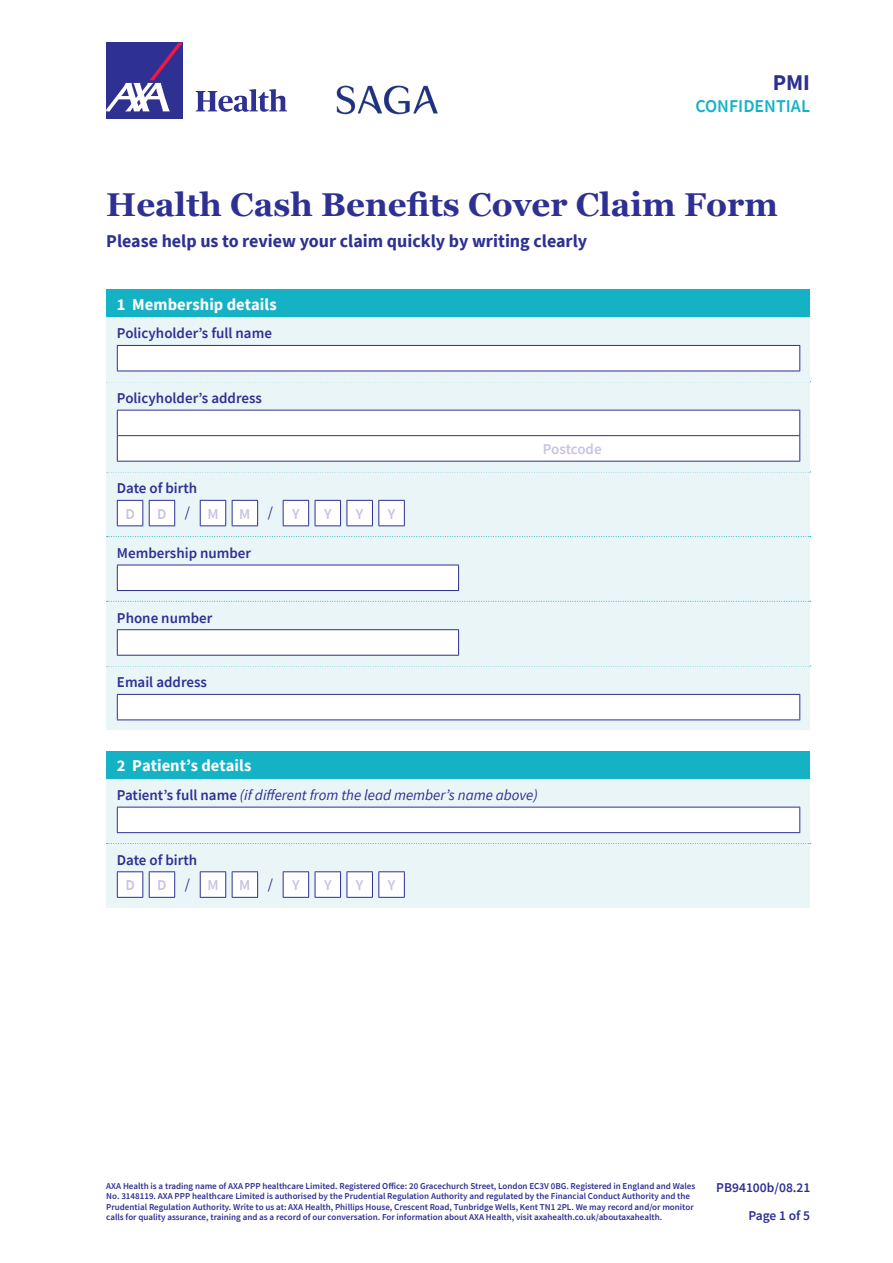
<style>
.page{position:relative;width:893px;height:1263px;background:#fff}
.page>*{position:absolute;margin:0;border:0;box-sizing:border-box;transform-origin:0 0}
.Form_Header__Page_1{font:700 33px "Georgia";color:#2e3092}
.t1{font:700 22.5px "Source Sans Pro";color:#2e3092}
.Form_Subheader__Page{font:700 18px "Source Sans Pro";color:#2e3092}
.t2{font:600 18px "Source Sans Pro";color:#15b2c5}
.Section_Header_Text{font:700 16.5px "Source Sans Pro";letter-spacing:.005em;color:#fff}
.Field_Name{font:600 15px "Source Sans Pro";color:#2e3092}
.Field_Name-2{font:italic 15px "Source Sans Pro";color:#2e3092}
.Input_Field_Text_-_D{font:600 15px "Source Sans Pro";color:#c6c4e1}
.Input_Field_Text{font:600 15px "Source Sans Pro";letter-spacing:-.015em;color:#c6c4e1}
.t3{font:15px "Source Sans Pro";color:#2e3092}
.t4{font:600 13.5px "Source Sans Pro";color:#2e3092}
.t5{font:600 9px/10.5px "Source Sans Pro";color:#2e3092}
.s1{font-weight:600;font-style:normal}
</style>
<div class="page">
<div style="left:106px;top:43px;width:77px;height:76px;background:#2e3092"></div>
<svg style="left:106px;top:43px;width:77px;height:68px"></svg>
<svg style="left:196px;top:89px;width:91px;height:23px"></svg>
<img style="left:336px;top:85px;width:102px;height:30px">
<div style="left:106px;top:471px;width:704px;height:65px;background:#eaf5f7"></div>
<svg style="left:117px;top:500px;width:288px;height:26px"></svg>
<div style="left:106px;top:290px;width:704px;height:27px;background:#15b2c5"></div>
<div style="left:106px;top:381px;width:704px;height:90px;background:#eaf5f7"></div>
<svg style="left:117px;top:410px;width:683px;height:51px;background:#f6f6fa"></svg>
<hr style="left:117px;top:461px;width:683px;height:1px;background:#2e3092">
<div style="left:106px;top:317px;width:704px;height:64px;background:#eaf5f7"></div>
<div style="left:117px;top:345px;width:683px;height:26px;background:#fff"></div>
<hr style="left:117px;top:345px;width:683px;height:1px;background:#2e3092">
<svg style="left:117px;top:346px;width:1px;height:25px"></svg>
<svg style="left:799px;top:346px;width:1px;height:25px"></svg>
<hr style="left:117px;top:371px;width:683px;height:1px;background:#2e3092">
<div style="left:106px;top:536px;width:704px;height:65px;background:#eaf5f7"></div>
<svg style="left:107px;top:536px;width:704px;height:1px"></svg>
<div style="left:117px;top:565px;width:342px;height:25px;background:#fff"></div>
<hr style="left:117px;top:565px;width:342px;height:1px;background:#2e3092">
<svg style="left:117px;top:565px;width:1px;height:25px"></svg>
<svg style="left:458px;top:565px;width:1px;height:25px"></svg>
<hr style="left:117px;top:590px;width:342px;height:1px;background:#2e3092">
<div style="left:106px;top:666px;width:704px;height:64px;background:#eaf5f7"></div>
<svg style="left:107px;top:666px;width:704px;height:1px"></svg>
<div style="left:117px;top:694px;width:683px;height:26px;background:#fff"></div>
<hr style="left:117px;top:694px;width:683px;height:1px;background:#2e3092">
<svg style="left:117px;top:695px;width:1px;height:24px"></svg>
<svg style="left:799px;top:695px;width:1px;height:24px"></svg>
<hr style="left:117px;top:719px;width:683px;height:1px;background:#2e3092">
<div style="left:106px;top:601px;width:704px;height:65px;background:#eaf5f7"></div>
<svg style="left:107px;top:601px;width:704px;height:1px"></svg>
<div style="left:117px;top:630px;width:342px;height:25px;background:#fff"></div>
<hr style="left:117px;top:629px;width:342px;height:1px;background:#2e3092">
<svg style="left:117px;top:630px;width:1px;height:25px"></svg>
<svg style="left:458px;top:630px;width:1px;height:25px"></svg>
<hr style="left:117px;top:655px;width:342px;height:1px;background:#2e3092">
<div style="left:106px;top:843px;width:704px;height:65px;background:#eaf5f7"></div>
<svg style="left:107px;top:843px;width:704px;height:1px"></svg>
<svg style="left:117px;top:871px;width:288px;height:27px"></svg>
<div style="left:106px;top:779px;width:704px;height:64px;background:#eaf5f7"></div>
<div style="left:117px;top:807px;width:683px;height:26px;background:#fff"></div>
<hr style="left:117px;top:807px;width:683px;height:1px;background:#2e3092">
<svg style="left:117px;top:807px;width:1px;height:25px"></svg>
<svg style="left:799px;top:807px;width:1px;height:25px"></svg>
<hr style="left:117px;top:832px;width:683px;height:1px;background:#2e3092">
<div style="left:106px;top:751px;width:704px;height:28px;background:#15b2c5"></div>
<p class="t1" style="left:773px;top:67px;width:39px">PMI</p>
<p class="t2" style="left:695px;top:94px;width:116px">CONFIDENTIAL</p>
<p class="Form_Header__Page_1" style="left:106px;top:184px;width:673px">Health Cash Benefits Cover Claim Form</p>
<p class="Form_Subheader__Page" style="left:106px;top:229px;width:482px">Please help us to review your claim quickly by writing clearly</p>
<p class="Section_Header_Text" style="left:117px;top:293px;width:161px">1 Membership details</p>
<p class="Field_Name" style="left:117px;top:323px;width:157px">Policyholder’s full name</p>
<p class="Field_Name" style="left:117px;top:388px;width:147px">Policyholder’s address</p>
<p class="Field_Name" style="left:117px;top:478px;width:82px">Date of birth</p>
<p class="Input_Field_Text_-_D" style="left:125px;top:504px;width:11px">D</p>
<p class="Input_Field_Text_-_D" style="left:157px;top:504px;width:11px">D</p>
<p class="t3" style="left:185px;top:503px;width:7px">/</p>
<p class="Input_Field_Text_-_D" style="left:207px;top:504px;width:13px">M</p>
<p class="Input_Field_Text_-_D" style="left:239px;top:504px;width:13px">M</p>
<p class="t3" style="left:268px;top:503px;width:7px">/</p>
<p class="Input_Field_Text_-_D" style="left:292px;top:504px;width:9px">Y</p>
<p class="Input_Field_Text_-_D" style="left:324px;top:504px;width:9px">Y</p>
<p class="Input_Field_Text_-_D" style="left:356px;top:504px;width:9px">Y</p>
<p class="Input_Field_Text_-_D" style="left:388px;top:504px;width:9px">Y</p>
<p class="Field_Name" style="left:117px;top:543px;width:136px">Membership number</p>
<p class="Field_Name" style="left:117px;top:608px;width:97px">Phone number</p>
<p class="Field_Name" style="left:117px;top:672px;width:92px">Email address</p>
<p class="Section_Header_Text" style="left:117px;top:755px;width:136px">2 Patient’s details</p>
<p class="Input_Field_Text" style="left:543px;top:439px;width:60px">Postcode</p>
<p class="Field_Name-2" style="left:117px;top:785px;width:422px"><span class="s1">Patient’s full name</span> (if different from the lead member’s name above)</p>
<p class="Field_Name" style="left:117px;top:850px;width:82px">Date of birth</p>
<p class="Input_Field_Text_-_D" style="left:125px;top:875px;width:11px">D</p>
<p class="Input_Field_Text_-_D" style="left:157px;top:875px;width:11px">D</p>
<p class="t3" style="left:185px;top:874px;width:7px">/</p>
<p class="Input_Field_Text_-_D" style="left:207px;top:875px;width:13px">M</p>
<p class="Input_Field_Text_-_D" style="left:239px;top:875px;width:13px">M</p>
<p class="t3" style="left:268px;top:874px;width:7px">/</p>
<p class="Input_Field_Text_-_D" style="left:292px;top:875px;width:9px">Y</p>
<p class="Input_Field_Text_-_D" style="left:324px;top:875px;width:9px">Y</p>
<p class="Input_Field_Text_-_D" style="left:356px;top:875px;width:9px">Y</p>
<p class="Input_Field_Text_-_D" style="left:388px;top:875px;width:9px">Y</p>
<p class="t5" style="left:106px;top:1180px;width:591px">AXA Health is a trading name of AXA PPP healthcare Limited. Registered Office: 20 Gracechurch Street, London EC3V 0BG. Registered in England and Wales No. 3148119. AXA PPP healthcare Limited is authorised by the Prudential Regulation Authority and regulated by the Financial Conduct Authority and the Prudential Regulation Authority. Write to us at: AXA Health, Phillips House, Crescent Road, Tunbridge Wells, Kent TN1 2PL. We may record and/or monitor calls for quality assurance, training and as a record of our conversation. For information about AXA Health, visit axahealth.co.uk/aboutaxahealth.</p>
<h3 class="t4" style="left:716px;top:1179px;width:96px">PB94100b/08.21</h3>
<h3 class="t4" style="left:748px;top:1207px;width:63px">Page 1 of 5</h3>
</div>
